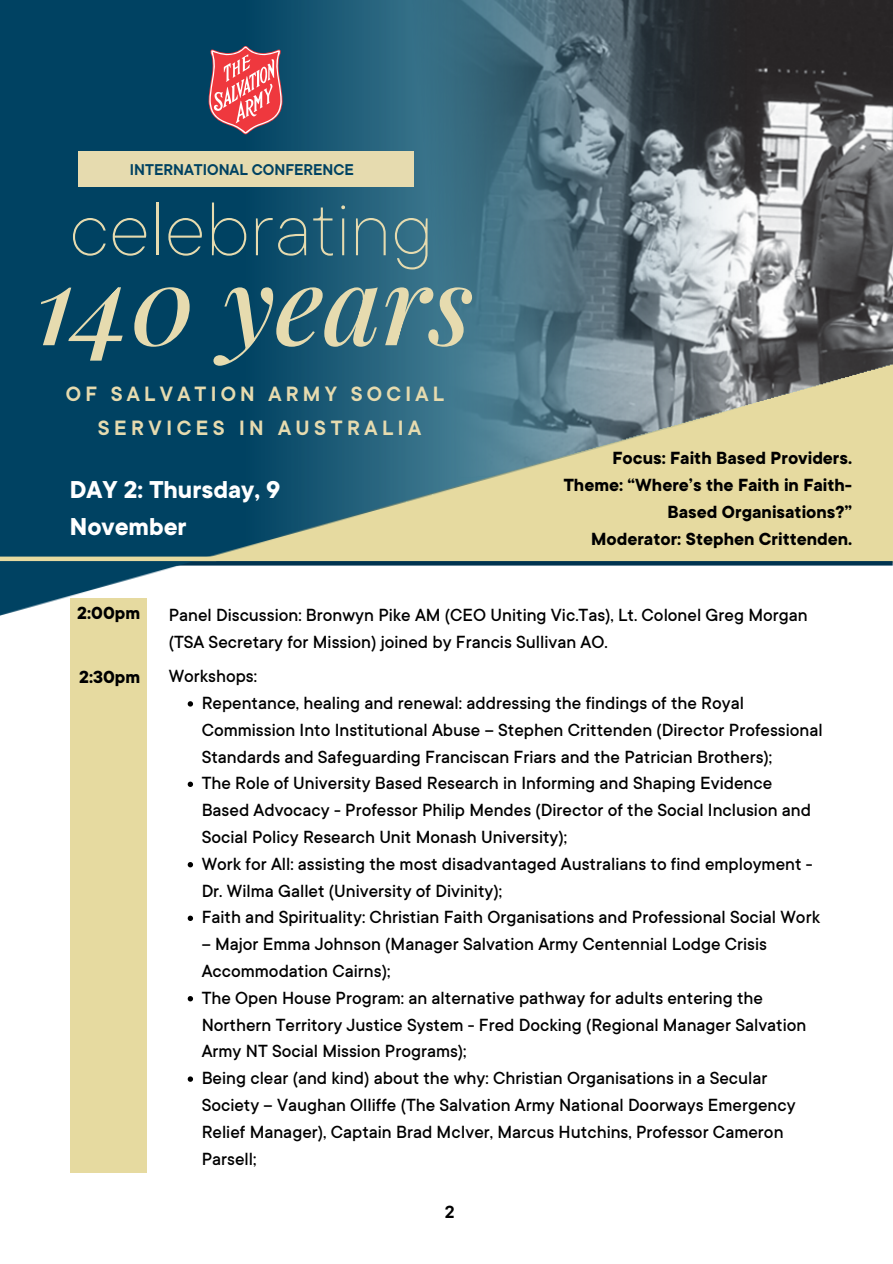
<style>
.page{position:relative;width:893px;height:1264px;background:#fff}
.page>*{position:absolute;margin:0;border:0;box-sizing:border-box;transform-origin:0 0}
.t1{font:italic 500 109.2px "Playfair Display";color:#e6dbaf}
.t2{font:100 83.7px "TT Commons";color:#e6dbaf}
.t3{font:700 26.85px/37px "TT Commons";color:#fff}
.t4{font:600 22.8px "TT Commons";letter-spacing:.185em;color:#e6dbaf}
.t5{font:600 19.5px "TT Commons";color:#000}
.t6{font:500 19.35px/26.8px "TT Commons";color:#000}
.t7{font:700 19.35px/27px "TT Commons";color:#000;text-align:right}
.t8{font:600 17.25px "TT Commons";color:#004262}
</style>
<div class="page">
<div style="left:746px;top:478px;width:146px;height:88px;background:#e6daa0"></div>
<img style="left:746px;top:0;width:146px;height:478px">
<svg style="left:746px;top:561px;width:146px;height:4px"></svg>
<img style="left:0;top:0;width:746px;height:615px">
<div style="left:70px;top:598px;width:76px;height:575px;background:#e6daa0"></div>
<div style="left:0;top:556px;width:216px;height:5px;background:#e6daa0"></div>
<svg style="left:188px;top:701px;width:5px;height:5px"></svg>
<svg style="left:188px;top:781px;width:5px;height:6px"></svg>
<svg style="left:188px;top:862px;width:5px;height:5px"></svg>
<svg style="left:188px;top:915px;width:5px;height:6px"></svg>
<svg style="left:188px;top:996px;width:5px;height:5px"></svg>
<svg style="left:188px;top:1076px;width:5px;height:5px"></svg>
<div style="left:78px;top:151px;width:336px;height:35px;background:#e6dbaf"></div>
<svg style="left:208px;top:46px;width:74px;height:88px;background:#c0626c"></svg>
<p class="t8" style="left:130px;top:160px;width:226px">INTERNATIONAL CONFERENCE</p>
<p class="t2" style="left:69px;top:181px;width:365px">celebrating</p>
<p class="t1" style="left:36px;top:227px;width:439px">140 years</p>
<p class="t4" style="left:66px;top:381px;width:379px">OF SALVATION ARMY SOCIAL</p>
<p class="t4" style="left:98px;top:415px;width:325px">SERVICES IN AUSTRALIA</p>
<p class="t3" style="left:70px;top:472px;width:212px">DAY 2: Thursday, 9<br>November</p>
<p class="t7" style="left:612px;top:445px;width:241px">Focus: Faith Based Providers.</p>
<p class="t7" style="left:563px;top:472px;width:290px">Theme: “Where’s the Faith in Faith-<br>Based Organisations?”</p>
<p class="t7" style="left:591px;top:526px;width:262px">Moderator: Stephen Crittenden.</p>
<p class="t7" style="left:77px;top:600px;width:64px">2:00pm</p>
<p class="t7" style="left:79px;top:663px;width:63px">2:30pm</p>
<p class="t6" style="left:169px;top:602px;width:640px">Panel Discussion: Bronwyn Pike AM (CEO Uniting Vic.Tas), Lt. Colonel Greg Morgan (TSA Secretary for Mission) joined by Francis Sullivan AO.</p>
<p class="t6" style="left:169px;top:663px;width:90px">Workshops:</p>
<p class="t6" style="left:202px;top:690px;width:622px">Repentance, healing and renewal: addressing the findings of the Royal<br>Commission Into Institutional Abuse – Stephen Crittenden (Director Professional<br>Standards and Safeguarding Franciscan Friars and the Patrician Brothers);</p>
<p class="t6" style="left:202px;top:770px;width:611px">The Role of University Based Research in Informing and Shaping Evidence<br>Based Advocacy - Professor Philip Mendes (Director of the Social Inclusion and<br>Social Policy Research Unit Monash University);</p>
<p class="t6" style="left:202px;top:850px;width:612px">Work for All: assisting the most disadvantaged Australians to find employment -<br>Dr. Wilma Gallet (University of Divinity);</p>
<p class="t6" style="left:202px;top:904px;width:619px">Faith and Spirituality: Christian Faith Organisations and Professional Social Work</p>
<p class="t6" style="left:202px;top:931px;width:567px">– Major Emma Johnson (Manager Salvation Army Centennial Lodge Crisis<br>Accommodation Cairns);</p>
<p class="t6" style="left:202px;top:984px;width:606px">The Open House Program: an alternative pathway for adults entering the<br>Northern Territory Justice System - Fred Docking (Regional Manager Salvation<br>Army NT Social Mission Programs);</p>
<p class="t6" style="left:202px;top:1065px;width:595px">Being clear (and kind) about the why: Christian Organisations in a Secular Society – Vaughan Olliffe (The Salvation Army National Doorways Emergency Relief Manager), Captain Brad McIver, Marcus Hutchins, Professor Cameron Parsell;</p>
<p class="t5" style="left:444px;top:1200px;width:11px">2</p>
</div>
